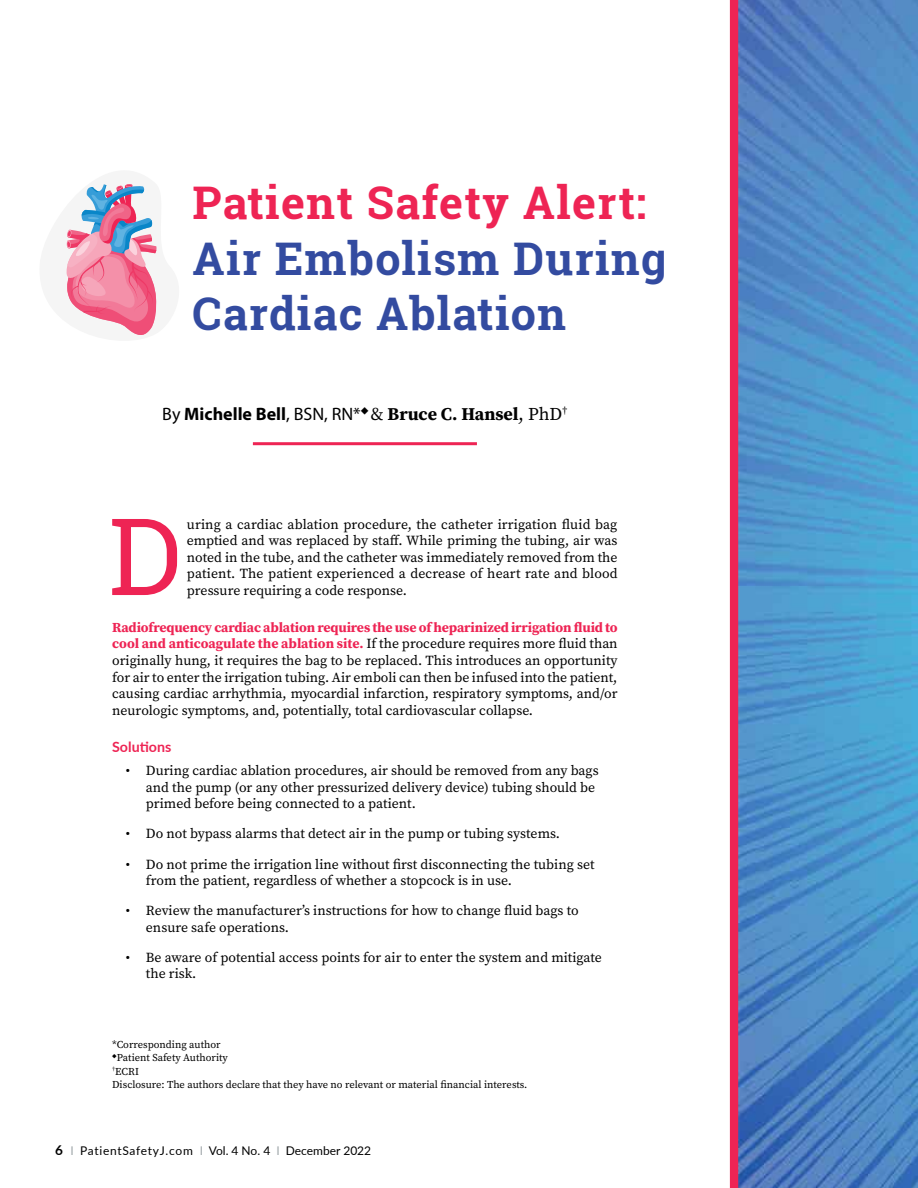
<style>
.page{position:relative;width:918px;height:1188px;background:#fff}
.page>*{position:absolute;margin:0;border:0;box-sizing:border-box;transform-origin:0 0}
.t1{font:106.95px "Roboto Slab";color:#ee2454}
.t2{font:700 45px/55.5px "Roboto Slab";letter-spacing:.03em;color:#334ba0}
.t3{font:700 45px "Roboto Slab";letter-spacing:.03em;color:#ee2454}
.t4{font:700 18px "Source Serif Pro";color:#000}
.t5{font:700 14.25px "Lato";color:#ee2454}
.t6{font:13.8px/16.5px "Source Serif Pro";color:#000}
.t7{font:12px "Lato";letter-spacing:.045em;color:#000}
.t8{font:10.5px/13.6px "Source Serif Pro";color:#000}
.s1{font-family:"Myriad Pro";font-weight:400}
.s2{font-family:"Myriad Pro"}
.s3{font-weight:400}
.s4{font-weight:700;color:#ee2454}
.s5{font-weight:700;font-size:13.5px}
.s6{color:#a2a9ac}
</style>
<div class="page">
<div style="left:730px;top:0;width:9px;height:1188px;background:#ee2454"></div>
<img style="left:739px;top:0;width:179px;height:1188px">
<svg style="left:66px;top:184px;width:91px;height:151px"></svg>
<hr style="left:253px;top:442px;width:224px;height:3px;background:#ee2454">
<h2 class="t3" style="left:193px;top:172px;width:456px">Patient Safety Alert:</h2>
<h2 class="t2" style="left:193px;top:230px;width:475px">Air Embolism During<br>Cardiac Ablation</h2>
<h3 class="t4" style="left:162px;top:402px;width:407px"><span class="s1">By</span> <span class="s2">Michelle Bell</span><span class="s1">, BSN, RN*</span><sup>◆</sup> <span class="s3">&amp;</span> Bruce C. Hansel<span class="s3">, PhD</span><sup>†</sup></h3>
<h1 class="t1" style="left:108px;top:483px;width:76px">D</h1>
<p class="t6" style="left:187px;top:516px;width:432px;text-align:justify">uring a cardiac ablation procedure, the catheter irrigation fluid bag emptied and was replaced by staff. While priming the tubing, air was noted in the tube, and the catheter was immediately removed from the patient. The patient experienced a decrease of heart rate and blood pressure requiring a code response.</p>
<p class="t6" style="left:112px;top:619px;width:507px;text-align:justify"><span class="s4">Radiofrequency cardiac ablation requires the use of heparinized irrigation fluid to cool and anticoagulate the ablation site.</span> If the procedure requires more fluid than originally hung, it requires the bag to be replaced. This introduces an opportunity for air to enter the irrigation tubing. Air emboli can then be infused into the patient, causing cardiac arrhythmia, myocardial infarction, respiratory symptoms, and/or neurologic symptoms, and, potentially, total cardiovascular collapse.</p>
<p class="t5" style="left:112px;top:736px;width:61px">Solutions</p>
<p class="t6" style="left:146px;top:762px;width:454px;text-indent:-20px">• During cardiac ablation procedures, air should be removed from any bags and the pump (or any other pressurized delivery device) tubing should be primed before being connected to a patient.</p>
<p class="t6" style="left:126px;top:826px;width:436px">• Do not bypass alarms that detect air in the pump or tubing systems.</p>
<p class="t6" style="left:146px;top:856px;width:450px;text-indent:-20px">• Do not prime the irrigation line without first disconnecting the tubing set from the patient, regardless of whether a stopcock is in use.</p>
<p class="t6" style="left:146px;top:902px;width:434px;text-indent:-20px">• Review the manufacturer’s instructions for how to change fluid bags to ensure safe operations.</p>
<p class="t6" style="left:146px;top:949px;width:457px;text-indent:-20px">• Be aware of potential access points for air to enter the system and mitigate the risk.</p>
<p class="t8" style="left:112px;top:1037px;width:110px">*Corresponding author</p>
<p class="t8" style="left:112px;top:1051px;width:417px"><sup>◆</sup>Patient Safety Authority<br><sup>†</sup>ECRI<br>Disclosure: The authors declare that they have no relevant or material financial interests.</p>
<p class="t7" style="left:55px;top:1142px;width:318px"><span class="s5">6</span> <span class="s6">I</span> PatientSafetyJ.com <span class="s6">I</span> Vol. 4 No. 4 <span class="s6">I</span> December 2022</p>
</div>
